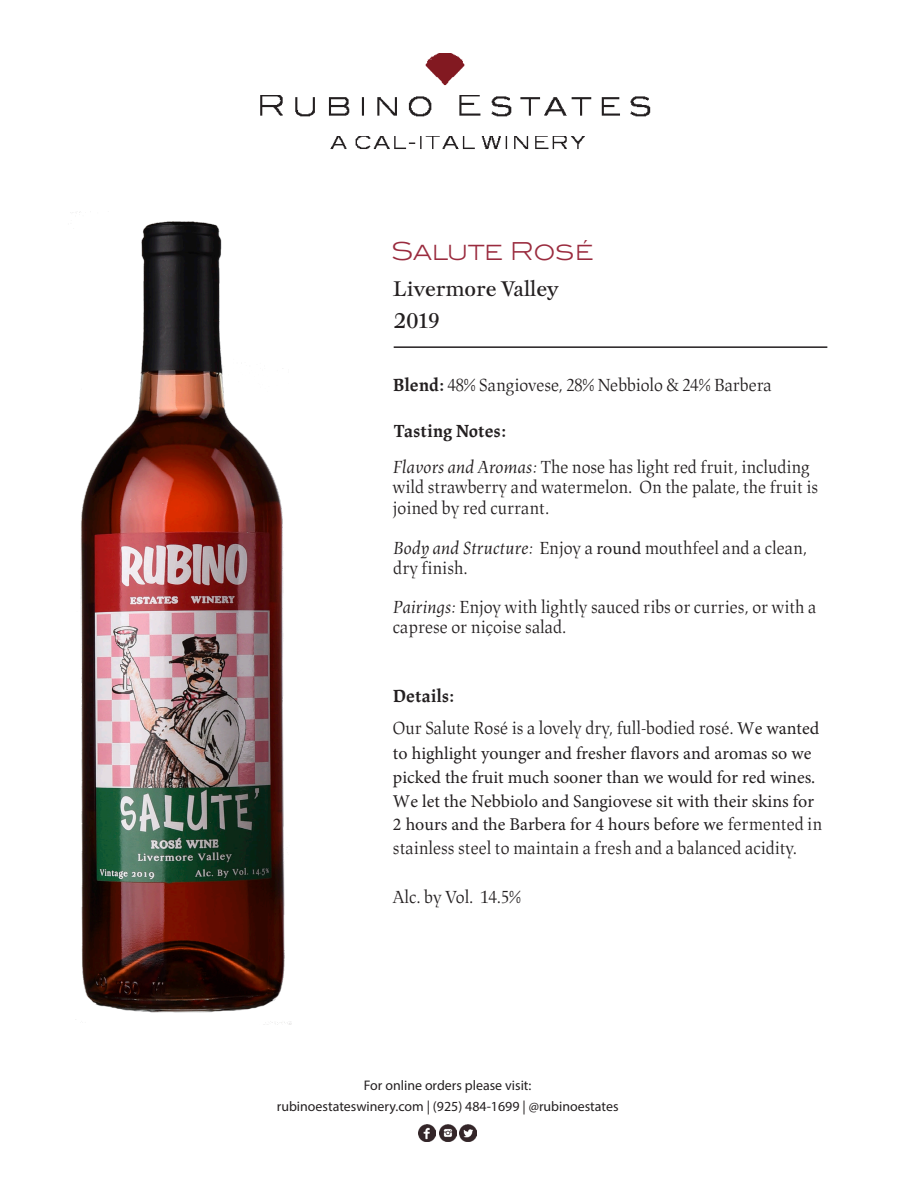
<style>
.page{position:relative;width:918px;height:1188px;background:#fff}
.page>*{position:absolute;margin:0;border:0;box-sizing:border-box;transform-origin:0 0}
.t1{font:300 24.75px "Blair ITC";letter-spacing:-.015em;color:#9a2b3e}
.t2{font:21px "Mauritius";color:#231f20}
.t3{font:18px/20px "Lapture Display";color:#231f20}
.t4{font:18px/24px "Minion Pro";color:#231f20}
.t5{font:13.95px "Myriad Pro";color:#231f20}
.s1{font-weight:700}
.s2{font-style:italic}
.s3{font-family:"Minion Pro"}
.s4{font-family:"Lapture Display"}
</style>
<div class="page">
<img style="left:70px;top:212px;width:222px;height:812px">
<hr style="left:394px;top:346px;width:433px;height:2px;background:#231f20">
<img style="left:419px;top:1125px;width:17px;height:17px">
<img style="left:459px;top:1124px;width:17px;height:18px">
<img style="left:439px;top:1124px;width:17px;height:18px">
<img style="left:260px;top:54px;width:391px;height:95px">
<p class="t1" style="left:391px;top:237px;width:204px">Salute Rosé</p>
<p class="t2" style="left:393px;top:276px;width:167px">Livermore Valley</p>
<p class="t2" style="left:394px;top:307px;width:48px">2019</p>
<p class="t3" style="left:393px;top:375px;width:380px"><span class="s1">Blend:</span> 48% Sangiovese, 28% Nebbiolo &amp; 24% Barbera</p>
<p class="t3" style="left:393px;top:414px;width:418px;line-height:35.7px"><span class="s1">Tasting Notes:<br></span><span class="s2">Flavors and Aromas:</span> The nose has light red fruit, including</p>
<p class="t3" style="left:393px;top:477px;width:427px;line-height:21.1px">wild strawberry and watermelon. On the palate, the fruit is joined by red currant.</p>
<p class="t3" style="left:393px;top:539px;width:415px"><span class="s2">Body and Structure:</span> Enjoy a <span class="s3">round</span> mouthfeel and a clean, dry finish.</p>
<p class="t3" style="left:393px;top:598px;width:425px"><span class="s2">Pairings:</span> Enjoy with lightly sauced ribs or curries, or with a caprese or niçoise salad.</p>
<p class="t3" style="left:393px;top:681px;width:428px;line-height:31.8px"><span class="s1">Details:<br></span>Our Salute Rosé is a lovely dry, full-bodied rosé. <span class="s3">We wanted</span></p>
<p class="t4" style="left:393px;top:741px;width:431px">to highlight younger and fresher flavors and aromas so we picked the fruit much sooner than we would for red wines.<br>We let the Nebbiolo and Sangiovese sit with their skins for 2 hours and the Barbera for 4 hours before we <span class="s4">fermented in stainless steel to maintain a fresh and a balanced acidity.</span></p>
<p class="t3" style="left:393px;top:887px;width:129px">Alc. by Vol. 14.5%</p>
<p class="t5" style="left:364px;top:1077px;width:169px">For online orders please visit:</p>
<p class="t5" style="left:277px;top:1098px;width:343px">rubinoestateswinery.com | (925) 484-1699 | @rubinoestates</p>
</div>
